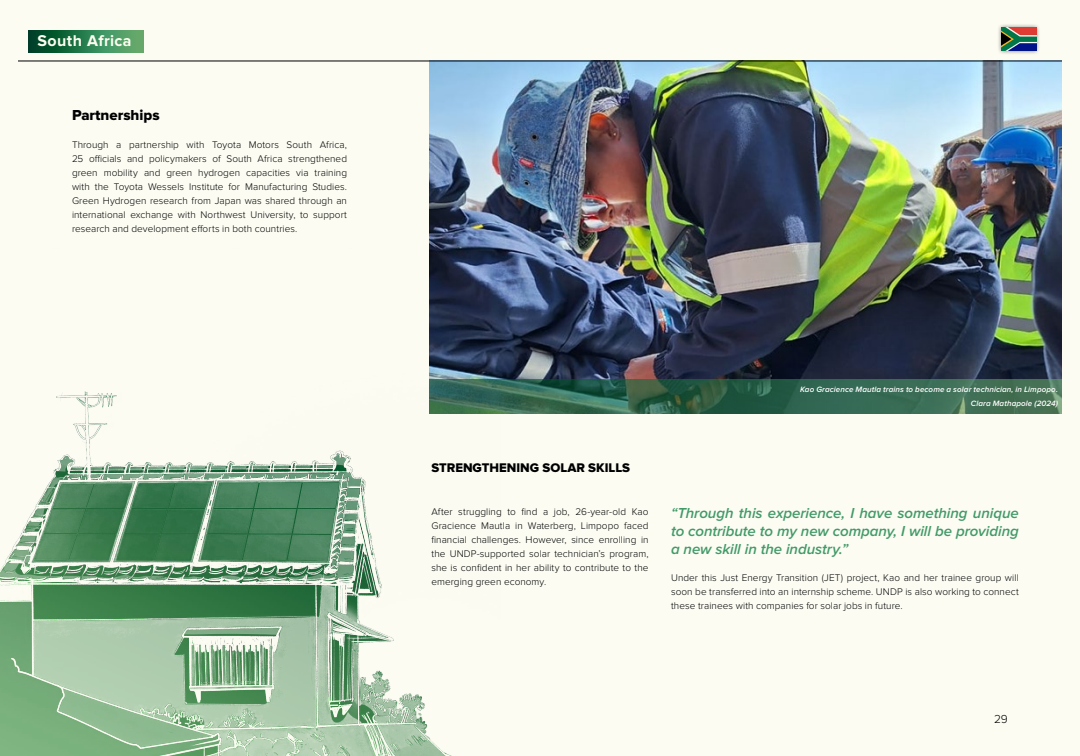
<style>
.page{position:relative;width:1080px;height:756px;background:#fcfcf3}
.page>*{position:absolute;margin:0;border:0;box-sizing:border-box;transform-origin:0 0}
.t1{font:700 16.2px "Proxima Nova";letter-spacing:.025em;color:#fdfef0}
.t2{font:italic 600 15px/18px "Proxima Nova";letter-spacing:-.005em;color:#429a68;text-align:justify}
.t3{font:15px "Proxima Nova Extrabld";color:#000}
.t4{font:13px "Proxima Nova Extrabld";color:#000}
.t5{font:300 12px "Proxima Nova";color:#000}
.t6{font:300 10px/14px "Proxima Nova";letter-spacing:.005em;color:#000;text-align:justify}
.t7{font:italic 600 8px/14px "Proxima Nova";letter-spacing:.01em;color:#fff;text-align:right}
</style>
<div class="page">
<img style="left:430px;top:61px;width:632px;height:318px">
<svg style="left:501px;top:379px;width:561px;height:35px;background:#35664f"></svg>
<img style="left:0;top:249px;width:501px;height:507px">
<div style="left:29px;top:30px;width:114px;height:23px;background:linear-gradient(to right,#004020,#67b678)"></div>
<hr style="left:18px;top:60px;width:1044px;height:1px;background:#000">
<div style="left:997px;top:23px;width:44px;height:32px;background:#000;opacity:.49"></div>
<img style="left:1001px;top:27px;width:35px;height:23px">
<h1 class="t1" style="left:37px;top:32px;width:96px">South Africa</h1>
<h2 class="t3" style="left:72px;top:107px;width:89px">Partnerships</h2>
<p class="t6" style="left:72px;top:138px;width:277px">Through a partnership with Toyota Motors South Africa, 25 officials and policymakers of South Africa strengthened green mobility and green hydrogen capacities via training with the Toyota Wessels Institute for Manufacturing Studies.<br>Green Hydrogen research from Japan was shared through an international exchange with Northwest University, to support research and development efforts in both countries.</p>
<h3 class="t4" style="left:431px;top:460px;width:200px">STRENGTHENING SOLAR SKILLS</h3>
<p class="t6" style="left:431px;top:504px;width:219px">After struggling to find a job, 26-year-old Kao Gracience Mautla in Waterberg, Limpopo faced financial challenges. However, since enrolling in the UNDP-supported solar technician’s program, she is confident in her ability to contribute to the emerging green economy.</p>
<p class="t7" style="left:800px;top:382px;width:259px">Kao Gracience Mautla trains to become a solar technician, in Limpopo.<br>Clara Mathapole (2024)</p>
<h2 class="t2" style="left:671px;top:504px;width:349px">“Through this experience, I have something unique to contribute to my new company, I will be providing a new skill in the industry.”</h2>
<p class="t6" style="left:671px;top:571px;width:349px">Under this Just Energy Transition (JET) project, Kao and her trainee group will soon be transferred into an internship scheme. UNDP is also working to connect these trainees with companies for solar jobs in future.</p>
<p class="t5" style="left:994px;top:713px;width:15px">29</p>
</div>
